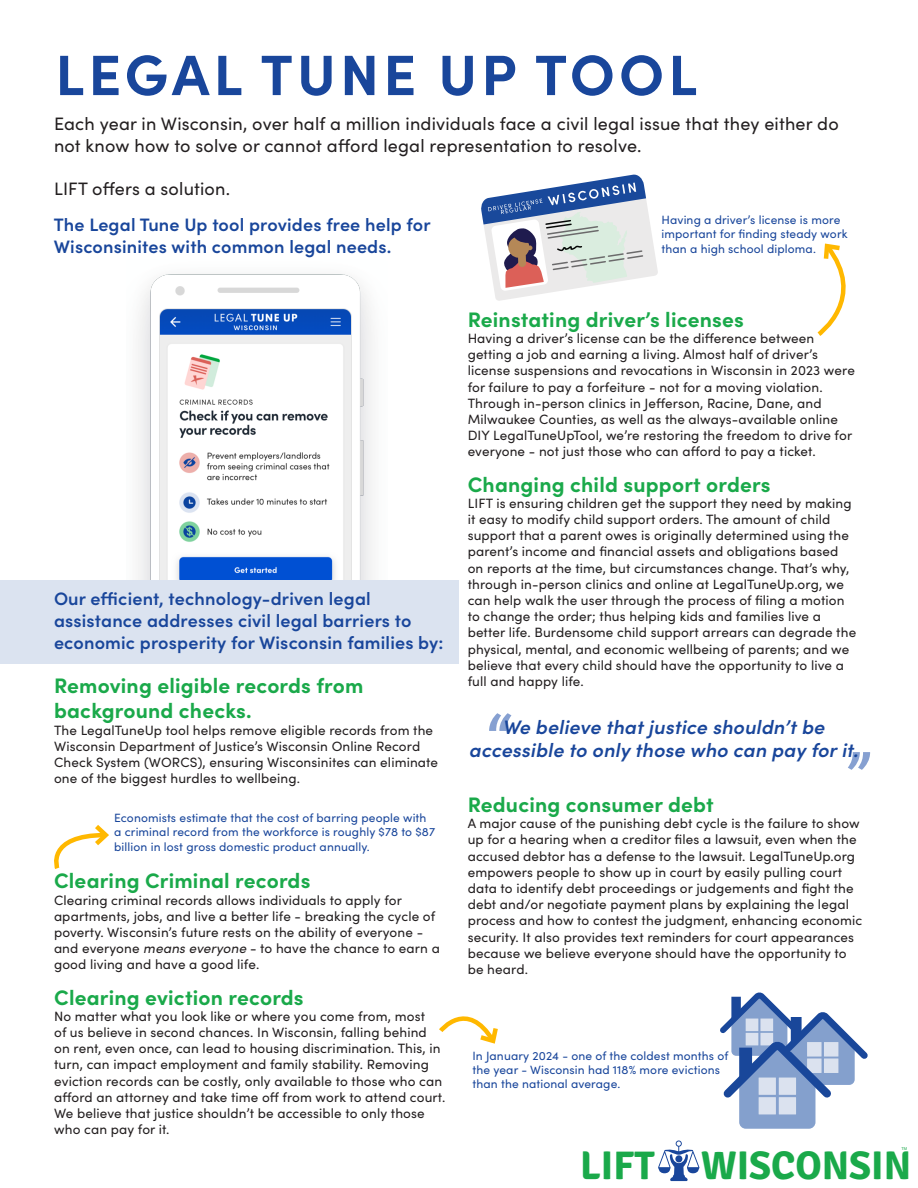
<style>
.page{position:relative;width:918px;height:1188px;background:#fff}
.page>*{position:absolute;margin:0;border:0;box-sizing:border-box;transform-origin:0 0}
.t1{font:900 60px "Sofia Pro";color:#86a0d1}
.t2{font:700 57px "Sofia Pro";letter-spacing:.07em;color:#19469b}
.t3{font:700 40.05px "Signika";color:#1aa94a}
.t4{font:700 21px/25.2px "Sofia Pro";letter-spacing:.01em;color:#1aa94a}
.t5{font:italic 600 19.5px/23.4px "Sofia Pro";letter-spacing:.01em;color:#19469b;text-align:center}
.t6{font:600 18px/21.6px "Sofia Pro";letter-spacing:.01em;color:#19469b}
.t7{font:18px/21.6px "Sofia Pro";letter-spacing:.01em;color:#231f20}
.t8{font:13.5px/16.2px "Sofia Pro";letter-spacing:.01em;color:#231f20}
.t9{font:12px/14.4px "Sofia Pro";letter-spacing:.01em;color:#19469b}
.t10{font:3.9px "Arial";color:#1aa94a}
.s1{font-style:italic}
</style>
<div class="page">
<svg style="left:658px;top:1140px;width:41px;height:41px"></svg>
<div style="left:675px;top:1155px;width:7px;height:7px;background:#19469b;border-radius:50%"></div>
<svg style="left:481px;top:174px;width:177px;height:127px"></svg>
<svg style="left:720px;top:992px;width:148px;height:137px"></svg>
<div style="left:759px;top:1078px;width:17px;height:17px;background:#dbe2ef"></div>
<div style="left:759px;top:1097px;width:17px;height:17px;background:#dbe2ef"></div>
<div style="left:779px;top:1078px;width:17px;height:17px;background:#dbe2ef"></div>
<div style="left:779px;top:1097px;width:17px;height:17px;background:#dbe2ef"></div>
<img style="left:138px;top:274px;width:234px;height:306px">
<div style="left:0;top:580px;width:459px;height:84px;background:#dbe3f0"></div>
<svg style="left:439px;top:1016px;width:59px;height:28px"></svg>
<svg style="left:817px;top:243px;width:29px;height:93px"></svg>
<svg style="left:54px;top:825px;width:55px;height:44px"></svg>
<p class="t2" style="left:55px;top:31px;width:643px">LEGAL TUNE UP TOOL</p>
<p class="t7" style="left:54px;top:112px;width:786px">Each year in Wisconsin, over half a million individuals face a civil legal issue that they either do not know how to solve or cannot afford legal representation to resolve.</p>
<p class="t7" style="left:54px;top:177px;width:178px">LIFT offers a solution.</p>
<p class="t6" style="left:54px;top:213px;width:378px">The Legal Tune Up tool provides free help for<br>Wisconsinites with common legal needs.</p>
<p class="t6" style="left:54px;top:587px;width:391px">Our efficient, technology-driven legal assistance addresses civil legal barriers to economic prosperity for Wisconsin families by:</p>
<p class="t4" style="left:54px;top:671px;width:311px">Removing eligible records from background checks.</p>
<p class="t8" style="left:54px;top:721px;width:386px">The LegalTuneUp tool helps remove eligible records from the Wisconsin Department of Justice’s Wisconsin Online Record Check System (WORCS), ensuring Wisconsinites can eliminate one of the biggest hurdles to wellbeing.</p>
<p class="t9" style="left:114px;top:810px;width:323px">Economists estimate that the cost of barring people with a criminal record from the workforce is roughly $78 to $87 billion in lost gross domestic product annually.</p>
<p class="t4" style="left:54px;top:867px;width:258px">Clearing Criminal records</p>
<p class="t8" style="left:54px;top:891px;width:387px">Clearing criminal records allows individuals to apply for apartments, jobs, and live a better life - breaking the cycle of poverty. Wisconsin’s future rests on the ability of everyone - and everyone <span class="s1">means everyone</span> - to have the chance to earn a good living and have a good life.</p>
<p class="t4" style="left:54px;top:983px;width:251px">Clearing eviction records</p>
<p class="t8" style="left:54px;top:1007px;width:393px">No matter what you look like or where you come from, most<br>of us believe in second chances. In Wisconsin, falling behind on rent, even once, can lead to housing discrimination. This, in turn, can impact employment and family stability. Removing eviction records can be costly, only available to those who can afford an attorney and take time off from work to attend court.<br>We believe that justice shouldn’t be accessible to only those who can pay for it.</p>
<p class="t9" style="left:662px;top:212px;width:188px">Having a driver’s license is more important for finding steady work than a high school diploma.</p>
<p class="t4" style="left:468px;top:305px;width:278px">Reinstating driver’s licenses</p>
<p class="t8" style="left:468px;top:329px;width:389px">Having a driver’s license can be the difference between getting a job and earning a living. Almost half of driver’s license suspensions and revocations in Wisconsin in 2023 were for failure to pay a forfeiture - not for a moving violation.<br>Through in-person clinics in Jefferson, Racine, Dane, and Milwaukee Counties, as well as the always-available online DIY LegalTuneUpTool, we’re restoring the freedom to drive for everyone - not just those who can afford to pay a ticket.</p>
<p class="t4" style="left:468px;top:470px;width:304px">Changing child support orders</p>
<p class="t8" style="left:468px;top:494px;width:390px">LIFT is ensuring children get the support they need by making it easy to modify child support orders. The amount of child support that a parent owes is originally determined using the parent’s income and financial assets and obligations based on reports at the time, but circumstances change. That’s why, through in-person clinics and online at LegalTuneUp.org, we can help walk the user through the process of filing a motion to change the order; thus helping kids and families live a better life. Burdensome child support arrears can degrade the physical, mental, and economic wellbeing of parents; and we believe that every child should have the opportunity to live a full and happy life.</p>
<p class="t1" style="left:487px;top:688px;width:27px">“</p>
<p class="t5" style="left:469px;top:714px;width:391px">We believe that justice shouldn’t be accessible to only those who can pay for it.</p>
<p class="t1" style="left:873px;top:795px;width:27px;rotate:-180deg">“</p>
<p class="t4" style="left:468px;top:790px;width:247px">Reducing consumer debt</p>
<p class="t8" style="left:468px;top:815px;width:396px">A major cause of the punishing debt cycle is the failure to show up for a hearing when a creditor files a lawsuit, even when the accused debtor has a defense to the lawsuit. LegalTuneUp.org empowers people to show up in court by easily pulling court data to identify debt proceedings or judgements and fight the debt and/or negotiate payment plans by explaining the legal process and how to contest the judgment, enhancing economic security. It also provides text reminders for court appearances because we believe everyone should have the opportunity to be heard.</p>
<p class="t9" style="left:472px;top:1047px;width:257px">In January 2024 - one of the coldest months of the year - Wisconsin had 118% more evictions than the national average.</p>
<p class="t10" style="left:902px;top:1146px;width:7px">TM</p>
<h3 class="t3" style="left:580px;top:1141px;width:333px">LIFT WISCONSIN</h3>
</div>
